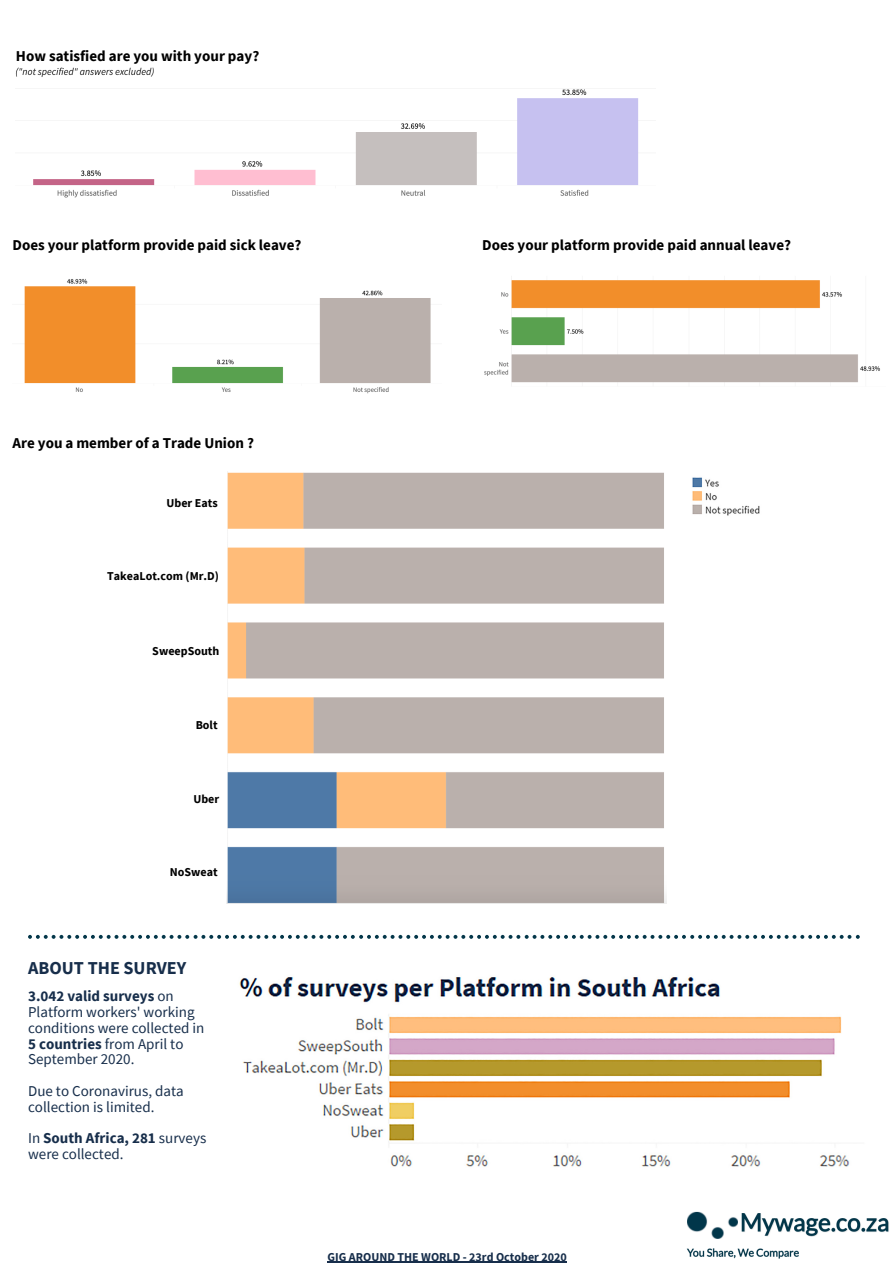
<style>
.page{position:relative;width:894px;height:1264px;background:#fff}
.page>*{position:absolute;margin:0;border:0;box-sizing:border-box;transform-origin:0 0}
.t1{font:700 18.15px "Source Sans Pro";color:#172e4b}
.t2{font:15px/15.8px "Source Sans Pro";color:#172e4b}
.t3{font:700 15px "Source Sans Pro";color:#000}
.t4{font:700 12px "Source Sans Pro";color:#000}
.t5{font:700 12px "Source Sans Pro";color:#172e4b}
.s1{font-weight:700}
</style>
<div class="page">
<img style="left:692px;top:477px;width:68px;height:39px">
<svg style="left:28px;top:934px;width:832px;height:4px"></svg>
<img style="left:686px;top:1211px;width:203px;height:48px">
<img style="left:24px;top:279px;width:407px;height:115px">
<img style="left:484px;top:276px;width:396px;height:109px">
<img style="left:16px;top:67px;width:623px;height:131px">
<img style="left:226px;top:471px;width:440px;height:432px">
<img style="left:239px;top:977px;width:611px;height:190px">
<hr style="left:327px;top:1261px;width:239px;height:1px;background:#172e4b">
<p class="t3" style="left:16px;top:46px;width:245px">How satisfied are you with your pay?</p>
<p class="t3" style="left:12px;top:235px;width:290px">Does your platform provide paid sick leave?</p>
<p class="t3" style="left:482px;top:235px;width:310px">Does your platform provide paid annual leave?</p>
<p class="t3" style="left:12px;top:433px;width:243px">Are you a member of a Trade Union ?</p>
<p class="t4" style="left:166px;top:495px;width:53px">Uber Eats</p>
<p class="t4" style="left:107px;top:568px;width:113px">TakeaLot.com (Mr.D)</p>
<p class="t4" style="left:152px;top:642px;width:68px">SweepSouth</p>
<p class="t4" style="left:196px;top:717px;width:23px">Bolt</p>
<p class="t4" style="left:193px;top:791px;width:27px">Uber</p>
<p class="t4" style="left:170px;top:864px;width:49px">NoSweat</p>
<p class="t1" style="left:28px;top:955px;width:160px">ABOUT THE SURVEY</p>
<p class="t2" style="left:28px;top:988px;width:178px"><span class="s1">3.042 valid surveys</span> on<br>Platform workers' working conditions were collected in<br><span class="s1">5 countries</span> from April to<br>September 2020.</p>
<p class="t2" style="left:28px;top:1082px;width:157px">Due to Coronavirus, data collection is limited.</p>
<p class="t2" style="left:28px;top:1130px;width:180px">In <span class="s1">South Africa, 281</span> surveys were collected.</p>
<p class="t5" style="left:327px;top:1248px;width:241px">GIG AROUND THE WORLD - 23rd October 2020</p>
</div>
